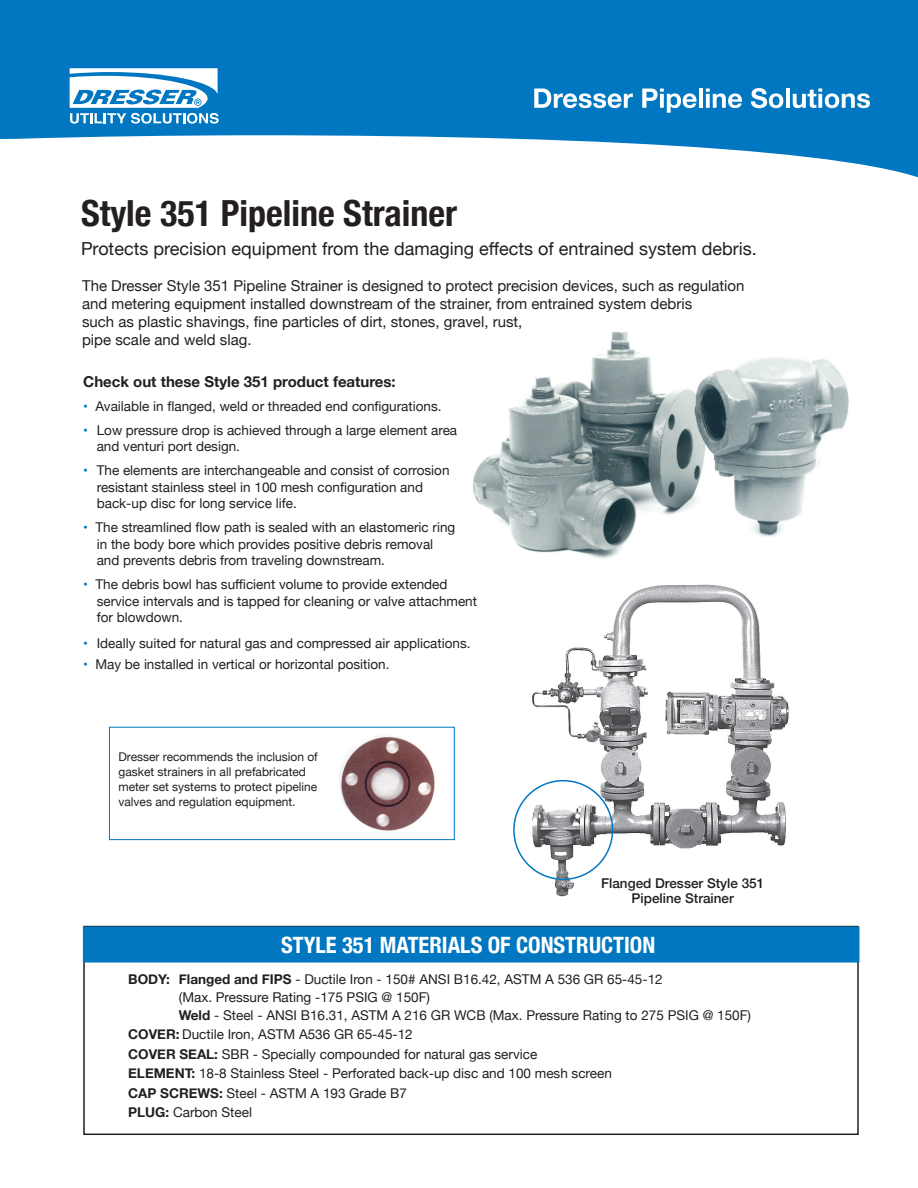
<style>
.page{position:relative;width:918px;height:1188px;background:#fff}
.page>*{position:absolute;margin:0;border:0;box-sizing:border-box;transform-origin:0 0}
.t1{font:700 condensed 36px "Helvetica Neue";color:#231f20}
.t2{font:700 condensed 22.5px "Helvetica Neue";color:#fff}
.t3{font:18px "Helvetica Neue";color:#231f20}
.t4{font:15px/18px "Helvetica Neue";color:#231f20}
.t5{font:700 15px "Helvetica Neue";color:#231f20}
.t6{font:13.5px/16.5px "Helvetica Neue";color:#231f20}
.t7{font:500 13.5px/15px "Helvetica Neue";color:#231f20;text-align:center}
.t8{font:12px/15px "Helvetica Neue";color:#231f20}
.s1{color:#0077c0}
.s2{font-weight:700}
</style>
<div class="page">
<img style="left:525px;top:584px;width:264px;height:313px">
<img style="left:473px;top:331px;width:376px;height:228px">
<div style="left:83px;top:926px;width:776px;height:209px;border:2px solid #231f20"></div>
<div style="left:83px;top:927px;width:777px;height:36px;background:#0077c0;border:2px solid #0077c0"></div>
<div style="left:109px;top:727px;width:346px;height:113px;border:1px solid #0077c0"></div>
<div style="left:513px;top:780px;width:100px;height:100px;border:2px solid #0077c0;border-radius:50%"></div>
<svg style="left:0;top:0;width:918px;height:178px;fill:#0077c0"></svg>
<svg style="left:534px;top:89px;width:99px;height:19px"></svg>
<svg style="left:642px;top:89px;width:55px;height:24px"></svg>
<hr style="left:699px;top:89px;width:4px;height:19px;background:#fff">
<svg style="left:706px;top:89px;width:36px;height:19px"></svg>
<svg style="left:751px;top:88px;width:32px;height:20px"></svg>
<hr style="left:786px;top:89px;width:4px;height:19px;background:#fff">
<svg style="left:793px;top:89px;width:77px;height:19px"></svg>
<svg style="left:70px;top:68px;width:149px;height:56px"></svg>
<img style="left:339px;top:736px;width:96px;height:95px">
<h1 class="t1" style="left:81px;top:183px;width:378px">Style 351 Pipeline Strainer</h1>
<h3 class="t3" style="left:81px;top:235px;width:677px">Protects precision equipment from the damaging effects of entrained system debris.</h3>
<p class="t4" style="left:82px;top:277px;width:664px">The Dresser Style 351 Pipeline Strainer is designed to protect precision devices, such as regulation and metering equipment installed downstream of the strainer, from entrained system debris<br>such as plastic shavings, fine particles of dirt, stones, gravel, rust,<br>pipe scale and weld slag.</p>
<p class="t5" style="left:83px;top:370px;width:314px">Check out these Style 351 product features:</p>
<p class="t6" style="left:83px;top:399px;width:360px"><span class="s1">•</span> Available in flanged, weld or threaded end configurations.</p>
<p class="t6" style="left:97px;top:423px;width:362px;text-indent:-14px"><span class="s1">•</span> Low pressure drop is achieved through a large element area and venturi port design.</p>
<p class="t6" style="left:97px;top:463px;width:354px;text-indent:-14px"><span class="s1">•</span> The elements are interchangeable and consist of corrosion resistant stainless steel in 100 mesh configuration and back-up disc for long service life.</p>
<p class="t6" style="left:97px;top:520px;width:360px;text-indent:-14px"><span class="s1">•</span> The streamlined flow path is sealed with an elastomeric ring in the body bore which provides positive debris removal and prevents debris from traveling downstream.</p>
<p class="t6" style="left:97px;top:577px;width:382px;text-indent:-14px"><span class="s1">•</span> The debris bowl has sufficient volume to provide extended service intervals and is tapped for cleaning or valve attachment for blowdown.</p>
<p class="t6" style="left:83px;top:636px;width:389px"><span class="s1">•</span> Ideally suited for natural gas and compressed air applications.</p>
<p class="t6" style="left:83px;top:657px;width:308px"><span class="s1">•</span> May be installed in vertical or horizontal position.</p>
<p class="t8" style="left:118px;top:750px;width:201px">Dresser recommends the inclusion of gasket strainers in all prefabricated meter set systems to protect pipeline valves and regulation equipment.</p>
<p class="t7" style="left:601px;top:874px;width:165px">Flanged Dresser Style 351<br>Pipeline Strainer</p>
<h2 class="t2" style="left:281px;top:926px;width:375px">STYLE 351 MATERIALS OF CONSTRUCTION</h2>
<p class="t6" style="left:179px;top:971px;width:574px;line-height:18px;text-indent:-51px"><span class="s2">BODY: Flanged and FIPS</span> - Ductile Iron - 150# ANSI B16.42, ASTM A 536 GR 65-45-12<br>(Max. Pressure Rating -175 PSIG @ 150F)<br><span class="s2">Weld</span> - Steel - ANSI B16.31, ASTM A 216 GR WCB (Max. Pressure Rating to 275 PSIG @ 150F)</p>
<p class="t6" style="left:128px;top:1026px;width:485px;line-height:19.5px"><span class="s2">COVER:</span> Ductile Iron, ASTM A536 GR 65-45-12<br><span class="s2">COVER SEAL:</span> SBR - Specially compounded for natural gas service<br><span class="s2">ELEMENT:</span> 18-8 Stainless Steel - Perforated back-up disc and 100 mesh screen <span class="s2">CAP SCREWS:</span> Steel - ASTM A 193 Grade B7<br><span class="s2">PLUG:</span> Carbon Steel</p>
</div>
